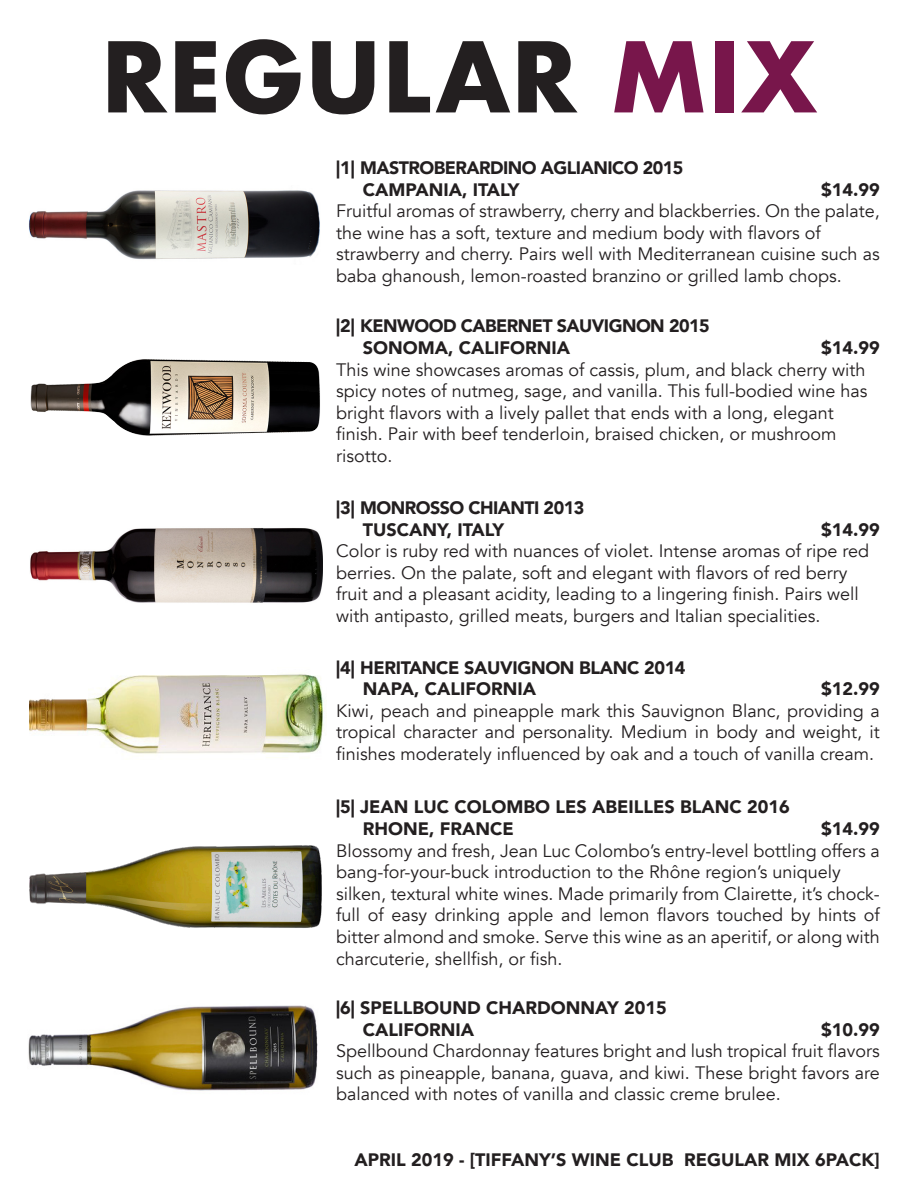
<style>
.page{position:relative;width:918px;height:1188px;background:#fff}
.page>*{position:absolute;margin:0;border:0;box-sizing:border-box;transform-origin:0 0}
.t1{font:700 94.5px "Futura";color:#231f20}
.t2{font:18px/21.6px "Avenir";color:#231f20}
.t3{font:900 18px "Avenir";color:#231f20}
.t4{font:900 18px "Avenir";letter-spacing:-.03em;color:#231f20}
.t5{font:900 18px "Avenir";letter-spacing:-.02em;color:#231f20}
.s1{color:#78164b}
</style>
<div class="page">
<img style="left:28px;top:190px;width:292px;height:70px">
<img style="left:30px;top:359px;width:290px;height:77px">
<img style="left:30px;top:528px;width:292px;height:75px">
<img style="left:29px;top:673px;width:295px;height:81px">
<img style="left:29px;top:845px;width:293px;height:83px">
<img style="left:28px;top:1005px;width:290px;height:86px">
<p class="t1" style="left:101px;top:9px;width:718px">REGULAR <span class="s1">MIX</span></p>
<p class="t4" style="left:336px;top:152px;width:349px">|1| MASTROBERARDINO AGLIANICO 2015</p>
<p class="t3" style="left:363px;top:174px;width:158px">CAMPANIA, ITALY</p>
<p class="t3" style="left:821px;top:174px;width:60px">$14.99</p>
<p class="t2" style="left:336px;top:201px;width:545px">Fruitful aromas of strawberry, cherry and blackberries. On the palate, the wine has a soft, texture and medium body with flavors of</p>
<p class="t2" style="left:336px;top:244px;width:545px">strawberry and cherry. Pairs well with Mediterranean cuisine such as baba ghanoush, lemon-roasted branzino or grilled lamb chops.</p>
<p class="t4" style="left:336px;top:311px;width:375px">|2| KENWOOD CABERNET SAUVIGNON 2015</p>
<p class="t3" style="left:363px;top:332px;width:209px">SONOMA, CALIFORNIA</p>
<p class="t3" style="left:821px;top:332px;width:60px">$14.99</p>
<p class="t2" style="left:336px;top:359px;width:533px;text-align:justify">This wine showcases aromas of cassis, plum, and black cherry with spicy notes of nutmeg, sage, and vanilla. This full-bodied wine has bright flavors with a lively pallet that ends with a long, elegant</p>
<p class="t2" style="left:336px;top:424px;width:502px">finish. Pair with beef tenderloin, braised chicken, or mushroom risotto.</p>
<p class="t4" style="left:336px;top:492px;width:250px">|3| MONROSSO CHIANTI 2013</p>
<p class="t3" style="left:363px;top:514px;width:143px">TUSCANY, ITALY</p>
<p class="t3" style="left:821px;top:514px;width:60px">$14.99</p>
<p class="t2" style="left:336px;top:540px;width:535px">Color is ruby red with nuances of violet. Intense aromas of ripe red berries. On the palate, soft and elegant with flavors of red berry fruit and a pleasant acidity, leading to a lingering finish. Pairs well with antipasto, grilled meats, burgers and Italian specialities.</p>
<p class="t5" style="left:336px;top:652px;width:351px">|4| HERITANCE SAUVIGNON BLANC 2014</p>
<p class="t3" style="left:363px;top:673px;width:175px">NAPA, CALIFORNIA</p>
<p class="t3" style="left:821px;top:673px;width:60px">$12.99</p>
<p class="t2" style="left:336px;top:700px;width:545px;text-align:justify">Kiwi, peach and pineapple mark this Sauvignon Blanc, providing a tropical character and personality. Medium in body and weight, it finishes moderately influenced by oak and a touch of vanilla cream.</p>
<p class="t3" style="left:336px;top:792px;width:455px">|5| JEAN LUC COLOMBO LES ABEILLES BLANC 2016</p>
<p class="t3" style="left:363px;top:813px;width:152px">RHONE, FRANCE</p>
<p class="t3" style="left:821px;top:813px;width:60px">$14.99</p>
<p class="t2" style="left:336px;top:840px;width:545px">Blossomy and fresh, Jean Luc Colombo’s entry-level bottling offers a bang-for-your-buck introduction to the Rhône region’s uniquely</p>
<p class="t2" style="left:336px;top:883px;width:545px;text-align:justify">silken, textural white wines. Made primarily from Clairette, it’s chock&shy;full of easy drinking apple and lemon flavors touched by hints of bitter almond and smoke. Serve this wine as an aperitif, or along with</p>
<p class="t2" style="left:336px;top:948px;width:228px">charcuterie, shellfish, or fish.</p>
<p class="t3" style="left:336px;top:992px;width:332px">|6| SPELLBOUND CHARDONNAY 2015</p>
<p class="t3" style="left:363px;top:1014px;width:113px">CALIFORNIA</p>
<p class="t3" style="left:821px;top:1014px;width:60px">$10.99</p>
<p class="t2" style="left:336px;top:1041px;width:545px;text-align:justify">Spellbound Chardonnay features bright and lush tropical fruit flavors such as pineapple, banana, guava, and kiwi. These bright favors are balanced with notes of vanilla and classic creme brulee.</p>
<p class="t3" style="left:355px;top:1144px;width:527px">APRIL 2019 - [TIFFANY’S WINE CLUB REGULAR MIX 6PACK]</p>
</div>
